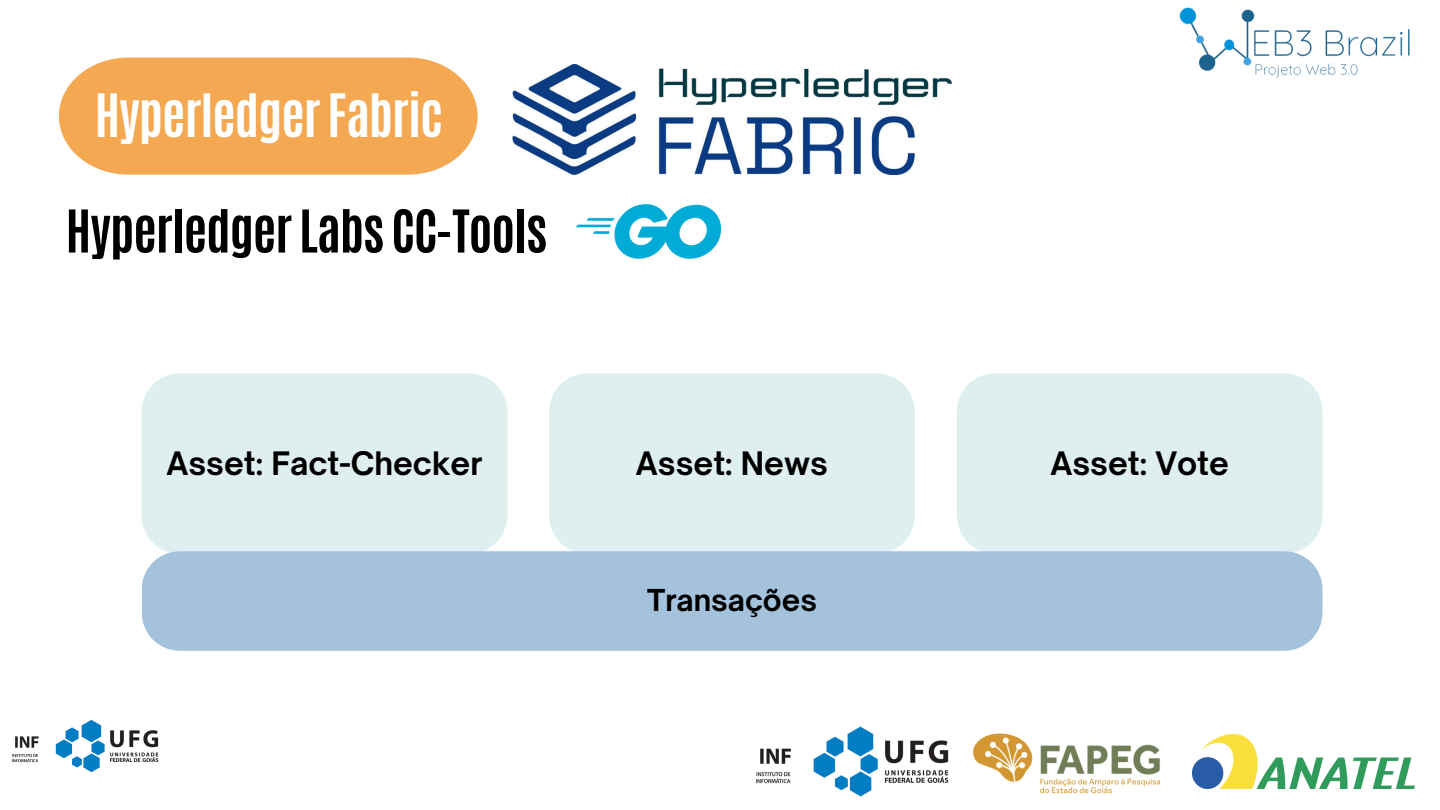
<style>
.page{position:relative;width:1440px;height:810px;background:#fff}
.page>*{position:absolute;margin:0;border:0;box-sizing:border-box;transform-origin:0 0}
.t1{font:700 50.1px "Antonio";letter-spacing:-.02em;color:#000}
.t2{font:700 50px "Antonio";letter-spacing:-.02em;color:#fff}
.t3{font:700 30.9px "Open Sauce One";color:#000}
.t4{font:700 28.9px "Open Sauce One";color:#000}
</style>
<div class="page">
<img style="left:12px;top:719px;width:147px;height:54px">
<img style="left:1179px;top:7px;width:231px;height:71px">
<svg style="left:59px;top:58px;width:418px;height:117px;background:#f3ae5d"></svg>
<img style="left:512px;top:64px;width:440px;height:110px">
<img style="left:577px;top:205px;width:143px;height:54px">
<div style="left:142px;top:373px;width:365px;height:178px;background:#dfefef"></div>
<div style="left:549px;top:373px;width:366px;height:178px;background:#dfefef"></div>
<div style="left:957px;top:373px;width:366px;height:178px;background:#dfefef"></div>
<div style="left:142px;top:551px;width:1181px;height:100px;background:#a4c2db"></div>
<img style="left:973px;top:733px;width:188px;height:61px">
<img style="left:756px;top:726px;width:193px;height:71px">
<img style="left:1193px;top:734px;width:222px;height:54px">
<p class="t2" style="left:95px;top:80px;width:350px">Hyperledger Fabric</p>
<p class="t1" style="left:66px;top:195px;width:483px">Hyperledger Labs CC-Tools</p>
<p class="t3" style="left:167px;top:444px;width:317px">Asset: Fact-Checker</p>
<p class="t3" style="left:636px;top:444px;width:193px">Asset: News</p>
<p class="t3" style="left:1050px;top:444px;width:180px">Asset: Vote</p>
<p class="t4" style="left:647px;top:582px;width:171px">Transações</p>
</div>
